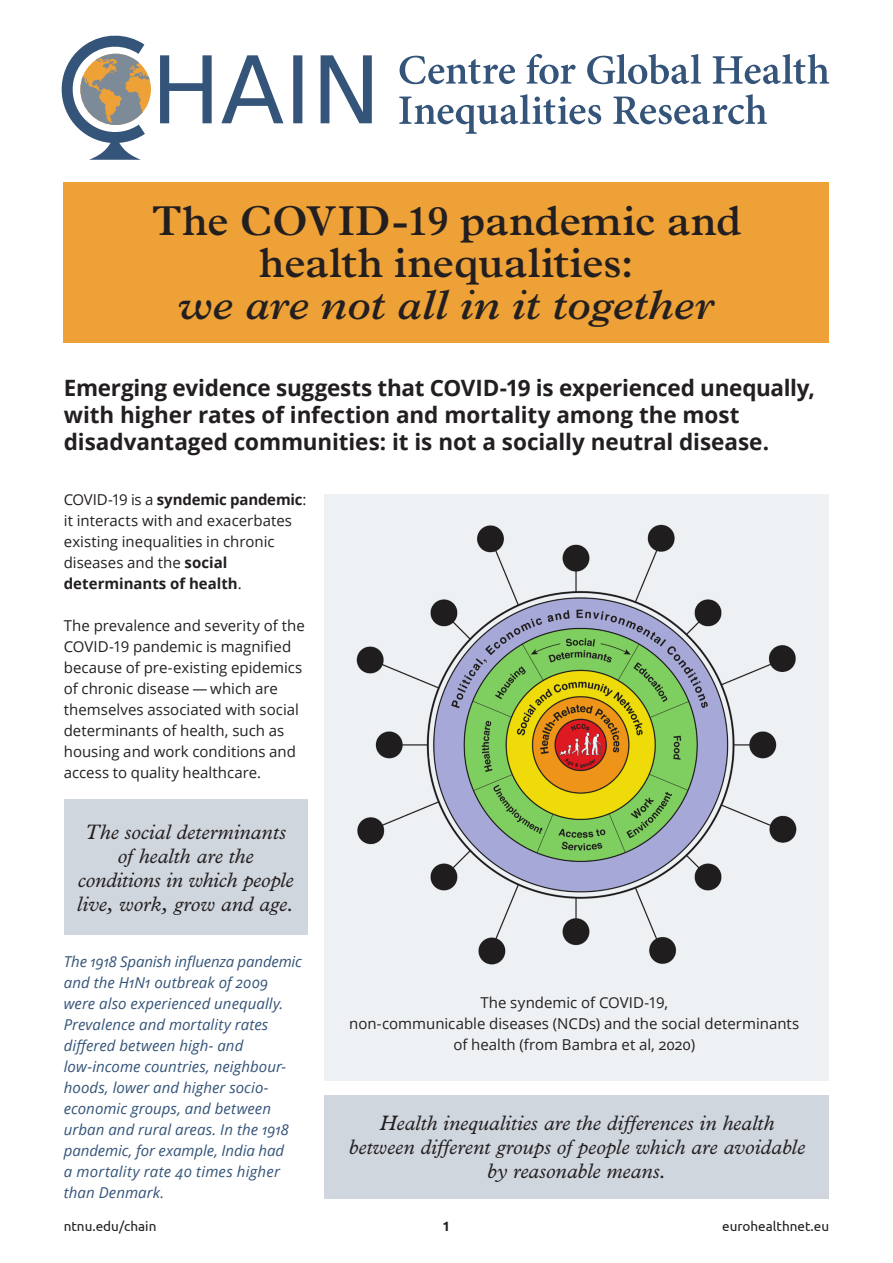
<style>
.page{position:relative;width:893px;height:1263px;background:#fff}
.page>*{position:absolute;margin:0;border:0;box-sizing:border-box;transform-origin:0 0}
.t1{font:600 42px/42px "Plantin MT Pro";letter-spacing:-.005em;color:#231f20;text-align:center}
.t2{font:italic 600 42px "Plantin MT Pro";letter-spacing:-.005em;color:#231f20}
.t3{font:700 22.5px/27px "Open Sans";letter-spacing:-.005em;color:#231f20}
.t4{font:italic 21px/24px "Plantin MT Pro";color:#231f20;text-align:center}
.t5{font:15px/21px "Open Sans";color:#231f20}
.t6{font:italic 15px/21px "Open Sans";letter-spacing:.005em;color:#345479}
.t7{font:13.5px "Ubuntu";color:#231f20}
.t8{font:700 13.5px "Ubuntu";color:#231f20}
.s1{font-weight:700}
</style>
<div class="page">
<div style="left:64px;top:182px;width:765px;height:161px;background:#eda136"></div>
<svg style="left:399px;top:94px;width:368px;height:40px"></svg>
<svg style="left:400px;top:54px;width:429px;height:30px"></svg>
<svg style="left:61px;top:35px;width:311px;height:125px"></svg>
<div style="left:325px;top:494px;width:504px;height:586px;background:#eef1f4"></div>
<img style="left:356px;top:524px;width:441px;height:441px">
<div style="left:64px;top:800px;width:244px;height:135px;background:#d0d6de"></div>
<div style="left:325px;top:1095px;width:504px;height:104px;background:#d0d6de"></div>
<h1 class="t1" style="left:152px;top:200px;width:591px">The COVID-19 pandemic and health inequalities:</h1>
<h1 class="t2" style="left:179px;top:281px;width:537px">we are not all in it together</h1>
<h2 class="t3" style="left:64px;top:374px;width:753px">Emerging evidence suggests that COVID-19 is experienced unequally, with higher rates of infection and mortality among the most disadvantaged communities: it is not a socially neutral disease.</h2>
<p class="t5" style="left:64px;top:489px;width:244px">COVID-19 is a <span class="s1">syndemic pandemic</span>: it interacts with and exacerbates existing inequalities in chronic diseases and the <span class="s1">social determinants of health</span>.</p>
<p class="t5" style="left:64px;top:615px;width:242px">The prevalence and severity of the<br>COVID-19 pandemic is magnified because of pre-existing epidemics of chronic disease — which are themselves associated with social determinants of health, such as housing and work conditions and access to quality healthcare.</p>
<h3 class="t4" style="left:77px;top:819px;width:218px">The social determinants of health are the conditions in which people live, work, grow and age.</h3>
<p class="t6" style="left:64px;top:951px;width:240px">The 1918 Spanish influenza pandemic and the H1N1 outbreak of 2009 were also experienced unequally.<br>Prevalence and mortality rates differed between high- and low-income countries, neighbour&shy;hoods, lower and higher socio&shy;economic groups, and between urban and rural areas. In the 1918 pandemic, for example, India had<br>a mortality rate 40 times higher than Denmark.</p>
<p class="t5" style="left:349px;top:992px;width:452px;text-align:center">The syndemic of COVID-19,<br>non-communicable diseases (NCDs) and the social determinants of health (from Bambra et al, 2020)</p>
<h3 class="t4" style="left:349px;top:1111px;width:458px">Health inequalities are the differences in health between different groups of people which are avoidable by reasonable means.</h3>
<p class="t7" style="left:64px;top:1218px;width:94px">ntnu.edu/chain</p>
<p class="t8" style="left:443px;top:1218px;width:9px">1</p>
<p class="t7" style="left:722px;top:1218px;width:109px">eurohealthnet.eu</p>
</div>
